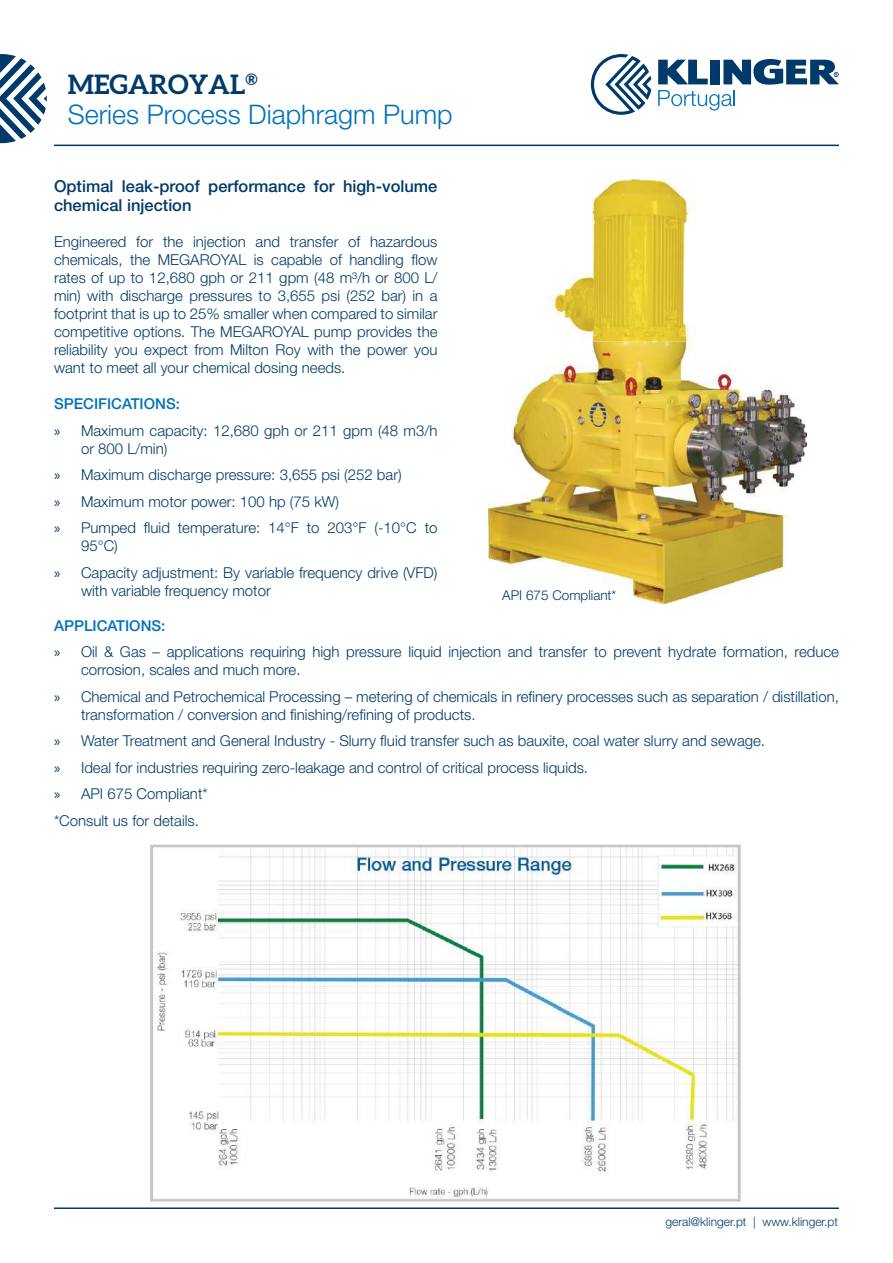
<style>
.page{position:relative;width:893px;height:1263px;background:#fff}
.page>*{position:absolute;margin:0;border:0;box-sizing:border-box;transform-origin:0 0}
.t1{font:300 27px "Helvetica Neue LT Pro";color:#0072bc}
.t2{font:700 27px "Aleo";color:#003a6a}
.t3{font:500 16.5px/19.5px "Helvetica Neue LT Pro";color:#003a6a}
.t4{font:300 15px/26.5px "Helvetica Neue LT Pro";color:#003a6a}
.t5{font:300 13.5px "Helvetica Neue LT Pro";color:#003a6a}
.t6{font:300 12px "Helvetica Neue LT Pro";color:#003a6a}
.s1{font-weight:500;color:#0072bc}
.s2{font-family:"Myriad Pro";font-weight:400}
</style>
<div class="page">
<img style="left:149px;top:844px;width:592px;height:358px">
<svg style="left:591px;top:54px;width:60px;height:61px"></svg>
<svg style="left:658px;top:59px;width:181px;height:51px"></svg>
<svg style="left:0;top:54px;width:47px;height:89px"></svg>
<hr style="left:54px;top:145px;width:785px;height:1px;background:#003a6a">
<hr style="left:54px;top:1207px;width:785px;height:2px;background:#003a6a">
<img style="left:488px;top:180px;width:318px;height:424px">
<h1 class="t2" style="left:68px;top:68px;width:191px">MEGAROYAL<sup>®</sup></h1>
<h1 class="t1" style="left:68px;top:98px;width:387px">Series Process Diaphragm Pump</h1>
<p class="t3" style="left:54px;top:176px;width:385px">Optimal leak-proof performance for high-volume chemical injection</p>
<p class="t4" style="left:54px;top:233px;width:385px;line-height:18px;text-align:justify">Engineered for the injection and transfer of hazardous chemicals, the MEGAROYAL is capable of handling flow rates of up to 12,680 gph or 211 gpm (48 m³/h or 800 L/ min) with discharge pressures to 3,655 psi (252 bar) in a footprint that is up to 25% smaller when compared to similar competitive options. The MEGAROYAL pump provides the reliability you expect from Milton Roy with the power you want to meet all your chemical dosing needs.</p>
<p class="t4" style="left:54px;top:390px;width:385px"><span class="s1">SPECIFICATIONS:<br></span><span class="s2">»</span> Maximum capacity: 12,680 gph or 211 gpm (48 m3/h</p>
<p class="t4" style="left:54px;top:435px;width:385px;text-indent:27px">or 800 L/min)<br><span class="s2">»</span> Maximum discharge pressure: 3,655 psi (252 bar)<br><span class="s2">»</span> Maximum motor power: 100 hp (75 kW)<br><span class="s2">»</span> Pumped fluid temperature: 14°F to 203°F (-10°C to</p>
<p class="t4" style="left:54px;top:532px;width:385px;text-indent:27px">95°C)<br><span class="s2">»</span> Capacity adjustment: By variable frequency drive (VFD)</p>
<p class="t4" style="left:81px;top:577px;width:191px">with variable frequency motor</p>
<p class="t5" style="left:502px;top:587px;width:116px">API 675 Compliant*</p>
<p class="t4" style="left:54px;top:612px;width:786px"><span class="s1">APPLICATIONS:<br></span><span class="s2">»</span> Oil &amp; Gas – applications requiring high pressure liquid injection and transfer to prevent hydrate formation, reduce</p>
<p class="t4" style="left:54px;top:656px;width:786px;text-indent:27px">corrosion, scales and much more.<br><span class="s2">»</span> Chemical and Petrochemical Processing – metering of chemicals in refinery processes such as separation / distillation,</p>
<p class="t4" style="left:54px;top:701px;width:713px;text-indent:27px">transformation / conversion and finishing/refining of products.<br><span class="s2">»</span> Water Treatment and General Industry - Slurry fluid transfer such as bauxite, coal water slurry and sewage. <span class="s2">»</span> Ideal for industries requiring zero-leakage and control of critical process liquids.<br><span class="s2">»</span> API 675 Compliant*<br>*Consult us for details.</p>
<p class="t6" style="left:665px;top:1214px;width:174px">geral@klinger.pt | www.klinger.pt</p>
</div>
